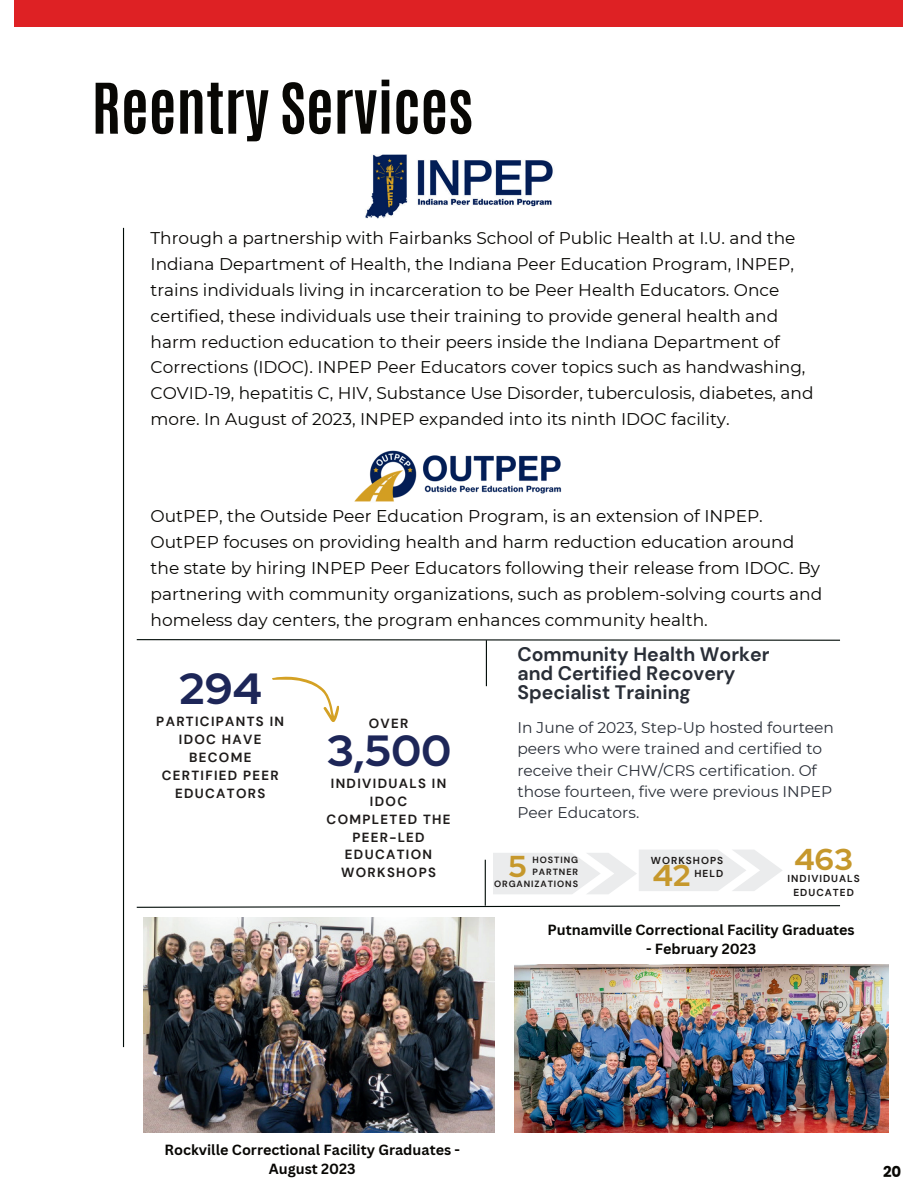
<style>
.page{position:relative;width:918px;height:1188px;background:#fff}
.page>*{position:absolute;margin:0;border:0;box-sizing:border-box;transform-origin:0 0}
.t1{font:700 59.25px "Antonio";color:#080704}
.t2{font:700 43.5px "Red Hat Display";letter-spacing:.005em;color:#1d2658}
.t3{font:700 30.15px "Red Hat Display";color:#c6982c}
.t4{font:700 19.5px/19.2px "DM Sans";color:#292e37}
.t5{font:16.95px/25.8px "Montserrat";color:#080704}
.t6{font:15.45px/21.3px "Montserrat";color:#292e37}
.t7{font:700 15px "Poppins";color:#080704}
.t8{font:700 14.4px/19.2px "Canva Sans";color:#080704;text-align:center}
.t9{font:700 13.35px/17.9px "DM Sans";letter-spacing:.1em;color:#1e1b1a;text-align:center}
.t10{font:700 10.05px/13.5px "DM Sans";letter-spacing:.1em;color:#1e1b1a;text-align:center}
.t11{font:700 9px/12px "DM Sans";letter-spacing:.1em;color:#1e1b1a;text-align:right}
</style>
<div class="page">
<div style="left:15px;top:0;width:888px;height:27px;background:#de2124"></div>
<hr style="left:123px;top:228px;width:1px;height:819px;background:#000b07">
<img style="left:365px;top:154px;width:188px;height:64px">
<img style="left:514px;top:965px;width:375px;height:167px">
<img style="left:144px;top:917px;width:351px;height:215px">
<svg style="left:136px;top:639px;width:704px;height:2px"></svg>
<hr style="left:486px;top:640px;width:1px;height:46px;background:#000b07">
<svg style="left:136px;top:905px;width:704px;height:3px"></svg>
<hr style="left:485px;top:860px;width:1px;height:46px;background:#000b07">
<img style="left:354px;top:450px;width:208px;height:52px">
<svg style="left:272px;top:676px;width:67px;height:46px"></svg>
<svg style="left:493px;top:850px;width:289px;height:44px"></svg>
<h1 class="t1" style="left:92px;top:64px;width:383px">Reentry Services</h1>
<p class="t5" style="left:151px;top:225px;width:664px">Through a partnership with Fairbanks School of Public Health at I.U. and the Indiana Department of Health, the Indiana Peer Education Program, INPEP, trains individuals living in incarceration to be Peer Health Educators. Once certified, these individuals use their training to provide general health and harm reduction education to their peers inside the Indiana Department of Corrections (IDOC). INPEP Peer Educators cover topics such as handwashing, COVID-19, hepatitis C, HIV, Substance Use Disorder, tuberculosis, diabetes, and more. In August of 2023, INPEP expanded into its ninth IDOC facility.</p>
<p class="t5" style="left:151px;top:502px;width:673px">OutPEP, the Outside Peer Education Program, is an extension of INPEP.<br>OutPEP focuses on providing health and harm reduction education around the state by hiring INPEP Peer Educators following their release from IDOC. By partnering with community organizations, such as problem-solving courts and homeless day centers, the program enhances community health.</p>
<h2 class="t2" style="left:180px;top:660px;width:84px">294</h2>
<p class="t9" style="left:156px;top:712px;width:129px">PARTICIPANTS IN<br>IDOC HAVE<br>BECOME<br>CERTIFIED PEER<br>EDUCATORS</p>
<p class="t9" style="left:369px;top:714px;width:41px">OVER</p>
<h2 class="t2" style="left:327px;top:722px;width:126px">3,500</h2>
<p class="t9" style="left:327px;top:774px;width:125px">INDIVIDUALS IN<br>IDOC<br>COMPLETED THE<br>PEER-LED<br>EDUCATION<br>WORKSHOPS</p>
<p class="t4" style="left:517px;top:645px;width:254px">Community Health Worker and Certified Recovery<br>Specialist Training</p>
<p class="t6" style="left:517px;top:716px;width:318px">In June of 2023, Step-Up hosted fourteen peers who were trained and certified to receive their CHW/CRS certification. Of those fourteen, five were previous INPEP Peer Educators.</p>
<h3 class="t3" style="left:508px;top:846px;width:20px">5</h3>
<p class="t10" style="left:651px;top:854px;width:74px">WORKSHOPS</p>
<p class="t11" style="left:494px;top:854px;width:85px">HOSTING<br>PARTNER<br>ORGANIZATIONS</p>
<h3 class="t3" style="left:653px;top:856px;width:39px">42</h3>
<p class="t10" style="left:694px;top:867px;width:30px">HELD</p>
<h3 class="t3" style="left:795px;top:839px;width:60px">463</h3>
<p class="t10" style="left:787px;top:872px;width:74px">INDIVIDUALS<br>EDUCATED</p>
<p class="t8" style="left:548px;top:920px;width:309px">Putnamville Correctional Facility Graduates</p>
<p class="t8" style="left:646px;top:939px;width:112px">- February 2023</p>
<p class="t8" style="left:165px;top:1140px;width:297px">Rockville Correctional Facility Graduates -<br>August 2023</p>
<p class="t7" style="left:883px;top:1163px;width:20px">20</p>
</div>
